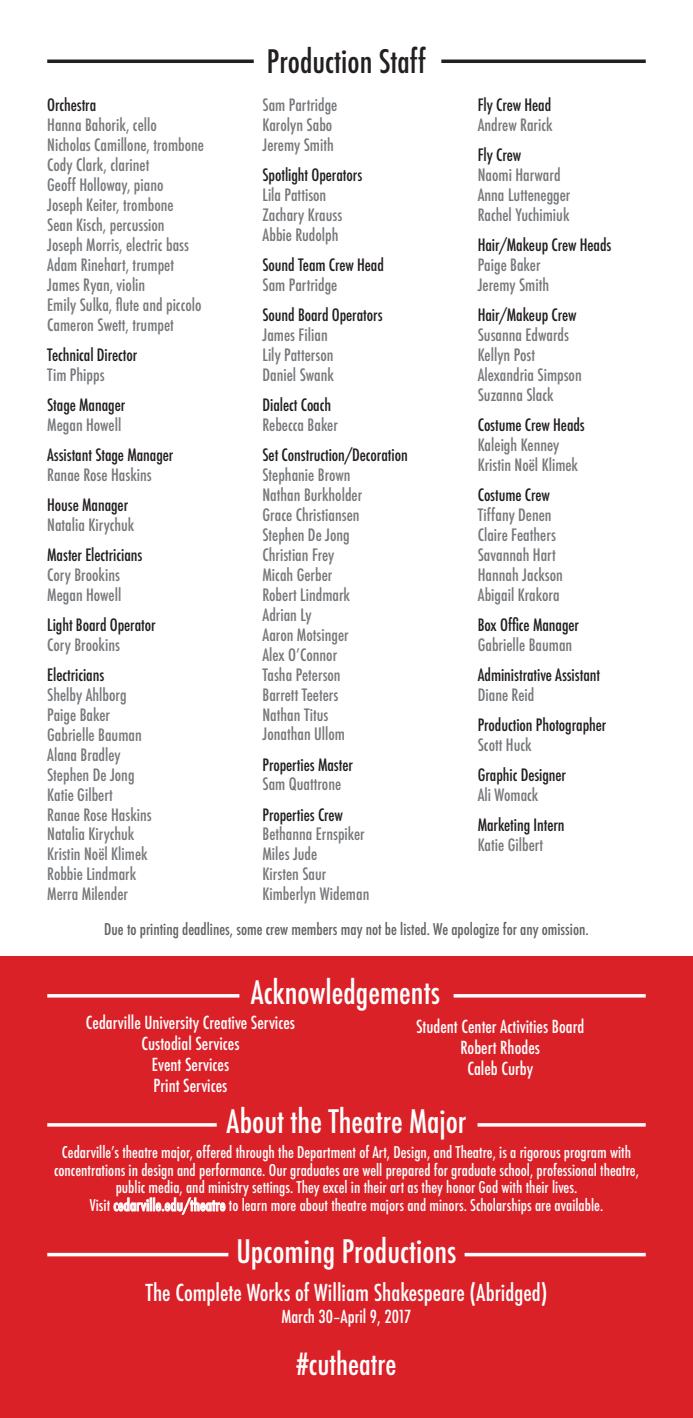
<style>
.page{position:relative;width:693px;height:1418px;background:#fff}
.page>*{position:absolute;margin:0;border:0;box-sizing:border-box;transform-origin:0 0}
.Category{font:500 condensed 31.5px "Futura";color:#fff}
.Category-2{font:500 condensed 31.5px "Futura";color:#231f20}
.Name{font:500 condensed 29.75px "Futura";color:#fff}
.Category-3{font:500 condensed 22.75px "Futura";color:#fff}
.Name-2{font:500 condensed 17.5px "Futura";color:#fff}
.Name-3{font:500 condensed 16.62px "Futura";color:#76787b}
.t1{font:500 condensed 16.62px "Futura";letter-spacing:-.005em;color:#231f20}
.Name-4{font:500 condensed 15.75px/17.5px "Futura";color:#fff;text-align:center}
.Subtext{font:500 condensed 15.75px "Futura";color:#636366}
</style>
<div class="page">
<div style="left:1px;top:956px;width:692px;height:462px;background:#db2128"></div>
<svg style="left:113px;top:1197px;width:113px;height:17px"></svg>
<hr style="left:454px;top:994px;width:192px;height:3px;background:#fff">
<hr style="left:478px;top:1123px;width:168px;height:3px;background:#fff">
<svg style="left:465px;top:1252px;width:181px;height:4px"></svg>
<svg style="left:47px;top:1252px;width:181px;height:4px"></svg>
<hr style="left:47px;top:1123px;width:170px;height:3px;background:#fff">
<hr style="left:47px;top:994px;width:192px;height:3px;background:#fff">
<hr style="left:47px;top:60px;width:207px;height:3px;background:#231f20">
<hr style="left:441px;top:60px;width:205px;height:3px;background:#231f20">
<p class="t1" style="left:47px;top:94px;width:51px">Orchestra</p>
<p class="Name-3" style="left:47px;top:114px;width:111px">Hanna Bahorik, cello</p>
<p class="Name-3" style="left:47px;top:134px;width:158px">Nicholas Camillone, trombone</p>
<p class="Name-3" style="left:47px;top:154px;width:104px">Cody Clark, clarinet</p>
<p class="Name-3" style="left:47px;top:174px;width:118px">Geoff Holloway, piano</p>
<p class="Name-3" style="left:47px;top:194px;width:128px">Joseph Keiter, trombone</p>
<p class="Name-3" style="left:47px;top:214px;width:119px">Sean Kisch, percussion</p>
<p class="Name-3" style="left:47px;top:234px;width:143px">Joseph Morris, electric bass</p>
<p class="Name-3" style="left:47px;top:254px;width:128px">Adam Rinehart, trumpet</p>
<p class="Name-3" style="left:47px;top:274px;width:100px">James Ryan, violin</p>
<p class="Name-3" style="left:47px;top:294px;width:156px">Emily Sulka, flute and piccolo</p>
<p class="Name-3" style="left:47px;top:314px;width:128px">Cameron Swett, trumpet</p>
<p class="t1" style="left:47px;top:344px;width:92px">Technical Director</p>
<p class="Name-3" style="left:47px;top:364px;width:59px">Tim Phipps</p>
<p class="t1" style="left:47px;top:394px;width:79px">Stage Manager</p>
<p class="Name-3" style="left:47px;top:414px;width:76px">Megan Howell</p>
<p class="t1" style="left:47px;top:444px;width:128px">Assistant Stage Manager</p>
<p class="Name-3" style="left:47px;top:464px;width:106px">Ranae Rose Haskins</p>
<p class="t1" style="left:47px;top:494px;width:82px">House Manager</p>
<p class="Name-3" style="left:47px;top:514px;width:89px">Natalia Kirychuk</p>
<p class="t1" style="left:47px;top:544px;width:97px">Master Electricians</p>
<p class="Name-3" style="left:47px;top:564px;width:74px">Cory Brookins</p>
<p class="Name-3" style="left:47px;top:584px;width:76px">Megan Howell</p>
<p class="t1" style="left:47px;top:614px;width:110px">Light Board Operator</p>
<p class="Name-3" style="left:47px;top:634px;width:74px">Cory Brookins</p>
<p class="t1" style="left:47px;top:664px;width:59px">Electricians</p>
<p class="Name-3" style="left:47px;top:684px;width:81px">Shelby Ahlborg</p>
<p class="Name-3" style="left:47px;top:704px;width:64px">Paige Baker</p>
<p class="Name-3" style="left:47px;top:724px;width:96px">Gabrielle Bauman</p>
<p class="Name-3" style="left:47px;top:744px;width:75px">Alana Bradley</p>
<p class="Name-3" style="left:47px;top:764px;width:89px">Stephen De Jong</p>
<p class="Name-3" style="left:47px;top:784px;width:67px">Katie Gilbert</p>
<p class="Name-3" style="left:47px;top:803px;width:106px">Ranae Rose Haskins</p>
<p class="Name-3" style="left:47px;top:823px;width:89px">Natalia Kirychuk</p>
<p class="Name-3" style="left:47px;top:843px;width:102px">Kristin Noël Klimek</p>
<p class="Name-3" style="left:47px;top:863px;width:90px">Robbie Lindmark</p>
<p class="Name-3" style="left:47px;top:883px;width:82px">Merra Milender</p>
<p class="Category-2" style="left:267px;top:42px;width:161px">Production Staff</p>
<p class="Name-3" style="left:262px;top:94px;width:76px">Sam Partridge</p>
<p class="Name-3" style="left:262px;top:114px;width:71px">Karolyn Sabo</p>
<p class="Name-3" style="left:262px;top:134px;width:73px">Jeremy Smith</p>
<p class="t1" style="left:262px;top:164px;width:101px">Spotlight Operators</p>
<p class="Name-3" style="left:262px;top:184px;width:65px">Lila Pattison</p>
<p class="Name-3" style="left:262px;top:204px;width:81px">Zachary Krauss</p>
<p class="Name-3" style="left:262px;top:224px;width:78px">Abbie Rudolph</p>
<p class="t1" style="left:262px;top:254px;width:123px">Sound Team Crew Head</p>
<p class="Name-3" style="left:262px;top:274px;width:76px">Sam Partridge</p>
<p class="t1" style="left:262px;top:304px;width:122px">Sound Board Operators</p>
<p class="Name-3" style="left:262px;top:324px;width:67px">James Filian</p>
<p class="Name-3" style="left:262px;top:344px;width:73px">Lily Patterson</p>
<p class="Name-3" style="left:262px;top:364px;width:73px">Daniel Swank</p>
<p class="t1" style="left:262px;top:394px;width:70px">Dialect Coach</p>
<p class="Name-3" style="left:262px;top:414px;width:77px">Rebecca Baker</p>
<p class="t1" style="left:262px;top:444px;width:147px">Set Construction/Decoration</p>
<p class="Name-3" style="left:262px;top:464px;width:90px">Stephanie Brown</p>
<p class="Name-3" style="left:262px;top:484px;width:101px">Nathan Burkholder</p>
<p class="Name-3" style="left:262px;top:504px;width:99px">Grace Christiansen</p>
<p class="Name-3" style="left:262px;top:524px;width:89px">Stephen De Jong</p>
<p class="Name-3" style="left:262px;top:544px;width:73px">Christian Frey</p>
<p class="Name-3" style="left:262px;top:564px;width:71px">Micah Gerber</p>
<p class="Name-3" style="left:262px;top:584px;width:89px">Robert Lindmark</p>
<p class="Name-3" style="left:262px;top:604px;width:51px">Adrian Ly</p>
<p class="Name-3" style="left:262px;top:624px;width:88px">Aaron Motsinger</p>
<p class="Name-3" style="left:262px;top:644px;width:76px">Alex O’Connor</p>
<p class="Name-3" style="left:262px;top:664px;width:80px">Tasha Peterson</p>
<p class="Name-3" style="left:262px;top:684px;width:77px">Barrett Teeters</p>
<p class="Name-3" style="left:262px;top:703px;width:67px">Nathan Titus</p>
<p class="Name-3" style="left:262px;top:723px;width:84px">Jonathan Ullom</p>
<p class="t1" style="left:262px;top:753px;width:92px">Properties Master</p>
<p class="Name-3" style="left:262px;top:773px;width:80px">Sam Quattrone</p>
<p class="t1" style="left:262px;top:803px;width:82px">Properties Crew</p>
<p class="Name-3" style="left:262px;top:823px;width:104px">Bethanna Ernspiker</p>
<p class="Name-3" style="left:262px;top:843px;width:56px">Miles Jude</p>
<p class="Name-3" style="left:262px;top:863px;width:65px">Kirsten Saur</p>
<p class="Name-3" style="left:262px;top:883px;width:108px">Kimberlyn Wideman</p>
<p class="t1" style="left:478px;top:94px;width:75px">Fly Crew Head</p>
<p class="Name-3" style="left:478px;top:114px;width:76px">Andrew Rarick</p>
<p class="t1" style="left:478px;top:144px;width:45px">Fly Crew</p>
<p class="Name-3" style="left:478px;top:164px;width:84px">Naomi Harward</p>
<p class="Name-3" style="left:478px;top:184px;width:94px">Anna Luttenegger</p>
<p class="Name-3" style="left:478px;top:204px;width:93px">Rachel Yuchimiuk</p>
<p class="t1" style="left:478px;top:234px;width:135px">Hair/Makeup Crew Heads</p>
<p class="Name-3" style="left:478px;top:254px;width:64px">Paige Baker</p>
<p class="Name-3" style="left:478px;top:274px;width:73px">Jeremy Smith</p>
<p class="t1" style="left:478px;top:304px;width:100px">Hair/Makeup Crew</p>
<p class="Name-3" style="left:478px;top:324px;width:93px">Susanna Edwards</p>
<p class="Name-3" style="left:478px;top:344px;width:59px">Kellyn Post</p>
<p class="Name-3" style="left:478px;top:364px;width:106px">Alexandria Simpson</p>
<p class="Name-3" style="left:478px;top:384px;width:77px">Suzanna Slack</p>
<p class="t1" style="left:478px;top:414px;width:109px">Costume Crew Heads</p>
<p class="Name-3" style="left:478px;top:434px;width:83px">Kaleigh Kenney</p>
<p class="Name-3" style="left:478px;top:454px;width:102px">Kristin Noël Klimek</p>
<p class="t1" style="left:478px;top:484px;width:74px">Costume Crew</p>
<p class="Name-3" style="left:478px;top:504px;width:75px">Tiffany Denen</p>
<p class="Name-3" style="left:478px;top:524px;width:80px">Claire Feathers</p>
<p class="Name-3" style="left:478px;top:544px;width:80px">Savannah Hart</p>
<p class="Name-3" style="left:478px;top:564px;width:87px">Hannah Jackson</p>
<p class="Name-3" style="left:478px;top:584px;width:83px">Abigail Krakora</p>
<p class="t1" style="left:478px;top:614px;width:103px">Box Office Manager</p>
<p class="Name-3" style="left:478px;top:634px;width:96px">Gabrielle Bauman</p>
<p class="t1" style="left:478px;top:664px;width:124px">Administrative Assistant</p>
<p class="Name-3" style="left:478px;top:684px;width:58px">Diane Reid</p>
<p class="t1" style="left:478px;top:714px;width:130px">Production Photographer</p>
<p class="Name-3" style="left:478px;top:734px;width:55px">Scott Huck</p>
<p class="t1" style="left:478px;top:764px;width:90px">Graphic Designer</p>
<p class="Name-3" style="left:478px;top:784px;width:62px">Ali Womack</p>
<p class="t1" style="left:478px;top:814px;width:88px">Marketing Intern</p>
<p class="Name-3" style="left:478px;top:834px;width:67px">Katie Gilbert</p>
<p class="Subtext" style="left:104px;top:919px;width:486px">Due to printing deadlines, some crew members may not be listed. We apologize for any omission.</p>
<p class="Category" style="left:251px;top:972px;width:191px">Acknowledgements</p>
<p class="Name-2" style="left:86px;top:1011px;width:211px">Cedarville University Creative Services</p>
<p class="Name-2" style="left:141px;top:1032px;width:100px">Custodial Services</p>
<p class="Name-2" style="left:152px;top:1053px;width:79px">Event Services</p>
<p class="Name-2" style="left:154px;top:1074px;width:75px">Print Services</p>
<p class="Name-2" style="left:416px;top:1015px;width:170px">Student Center Activities Board</p>
<p class="Name-2" style="left:461px;top:1036px;width:81px">Robert Rhodes</p>
<p class="Name-2" style="left:467px;top:1057px;width:67px">Caleb Curby</p>
<p class="Category" style="left:227px;top:1101px;width:241px">About the Theatre Major</p>
<p class="Name-4" style="left:54px;top:1144px;width:586px">Cedarville’s theatre major, offered through the Department of Art, Design, and Theatre, is a rigorous program with concentrations in design and performance. Our graduates are well prepared for graduate school, professional theatre, public media, and ministry settings. They excel in their art as they honor God with their lives.</p>
<p class="Name-4" style="left:90px;top:1196px;width:515px">Visit cedarville.edu/theatre to learn more about theatre majors and minors. Scholarships are available.</p>
<p class="Category" style="left:236px;top:1231px;width:222px">Upcoming Productions</p>
<p class="Category-3" style="left:146px;top:1278px;width:403px">The Complete Works of William Shakespeare (Abridged)</p>
<p class="Name-2" style="left:281px;top:1305px;width:132px">March 30–April 9, 2017</p>
<p class="Name" style="left:297px;top:1345px;width:101px">#cutheatre</p>
</div>
